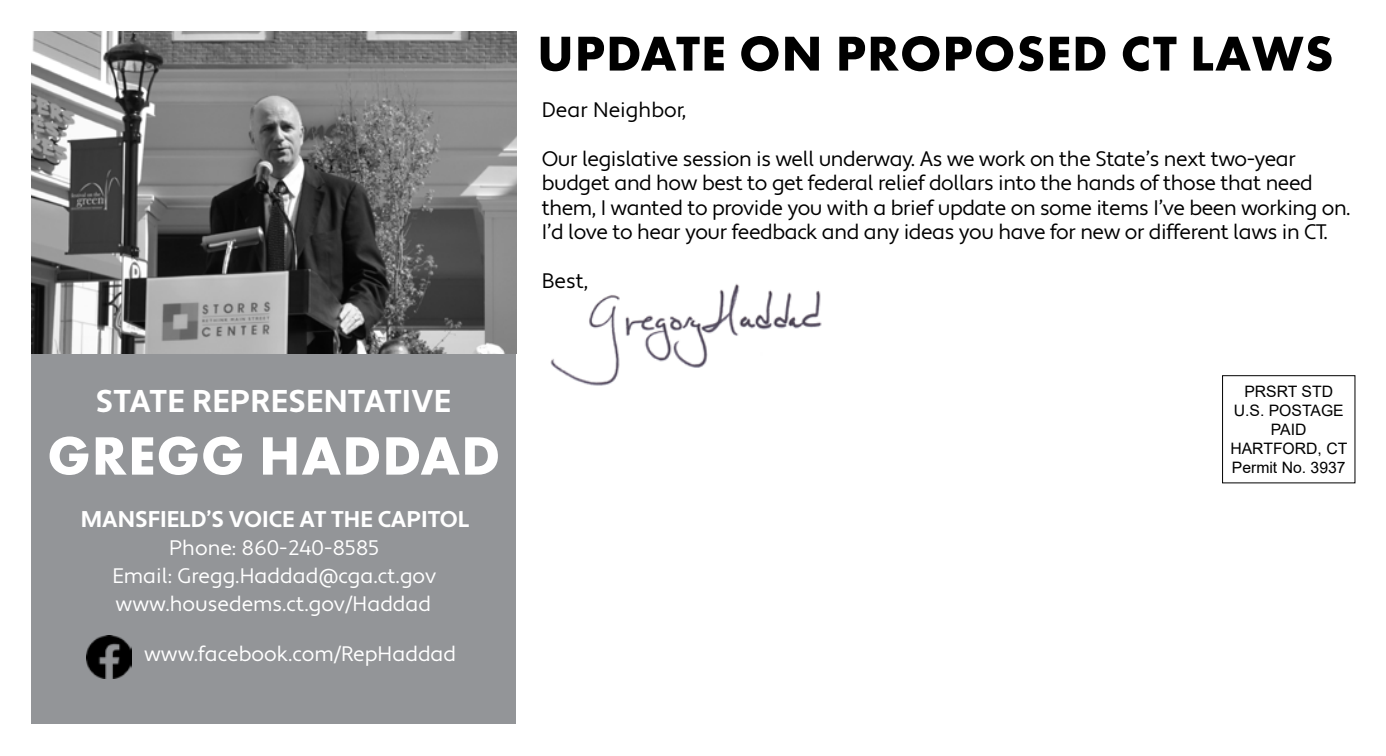
<style>
.page{position:relative;width:1386px;height:756px;background:#fff}
.page>*{position:absolute;margin:0;border:0;box-sizing:border-box;transform-origin:0 0}
.t1{font:700 56px "Futura PT";letter-spacing:.02em;color:#fff}
.t2{font:700 50.75px "Futura PT";letter-spacing:.02em;color:#000}
.t3{font:700 31.5px "Apertura";letter-spacing:.01em;color:#fff}
.t4{font:700 22.75px "Apertura";color:#fff}
.t5{font:21px/24.5px "Apertura";letter-spacing:-.02em;color:#000}
.t6{font:21px/28px "Apertura";color:#fff;text-align:center}
.t7{font:21px "Apertura";color:#000}
.t8{font:15.75px/18.9px "Arial";color:#000;text-align:center}
</style>
<div class="page">
<img style="left:550px;top:283px;width:272px;height:103px">
<div style="left:32px;top:337px;width:484px;height:387px;background:#939598"></div>
<img style="left:32px;top:32px;width:484px;height:322px">
<div style="left:1222px;top:375px;width:133px;height:108px;border:1px solid #000"></div>
<img style="left:86px;top:636px;width:46px;height:43px">
<h3 class="t3" style="left:96px;top:382px;width:357px">STATE REPRESENTATIVE</h3>
<h1 class="t1" style="left:47px;top:420px;width:454px">GREGG HADDAD</h1>
<p class="t4" style="left:81px;top:505px;width:390px">MANSFIELD’S VOICE AT THE CAPITOL</p>
<p class="t6" style="left:112px;top:534px;width:325px">Phone: 860-240-8585<br>Email: Gregg.Haddad@cga.ct.gov www.housedems.ct.gov/Haddad</p>
<p class="t6" style="left:144px;top:641px;width:314px">www.facebook.com/RepHaddad</p>
<h2 class="t2" style="left:537px;top:21px;width:798px">UPDATE ON PROPOSED CT LAWS</h2>
<p class="t7" style="left:542px;top:97px;width:146px">Dear Neighbor,</p>
<p class="t5" style="left:542px;top:147px;width:810px">Our legislative session is well underway. As we work on the State’s next two-year budget and how best to get federal relief dollars into the hands of those that need them, I wanted to provide you with a brief update on some items I’ve been working on.<br>I’d love to hear your feedback and any ideas you have for new or different laws in CT.</p>
<p class="t5" style="left:542px;top:270px;width:48px">Best,</p>
<p class="t8" style="left:1230px;top:382px;width:118px">PRSRT STD<br>U.S. POSTAGE<br>PAID<br>HARTFORD, CT<br>Permit No. 3937</p>
</div>
